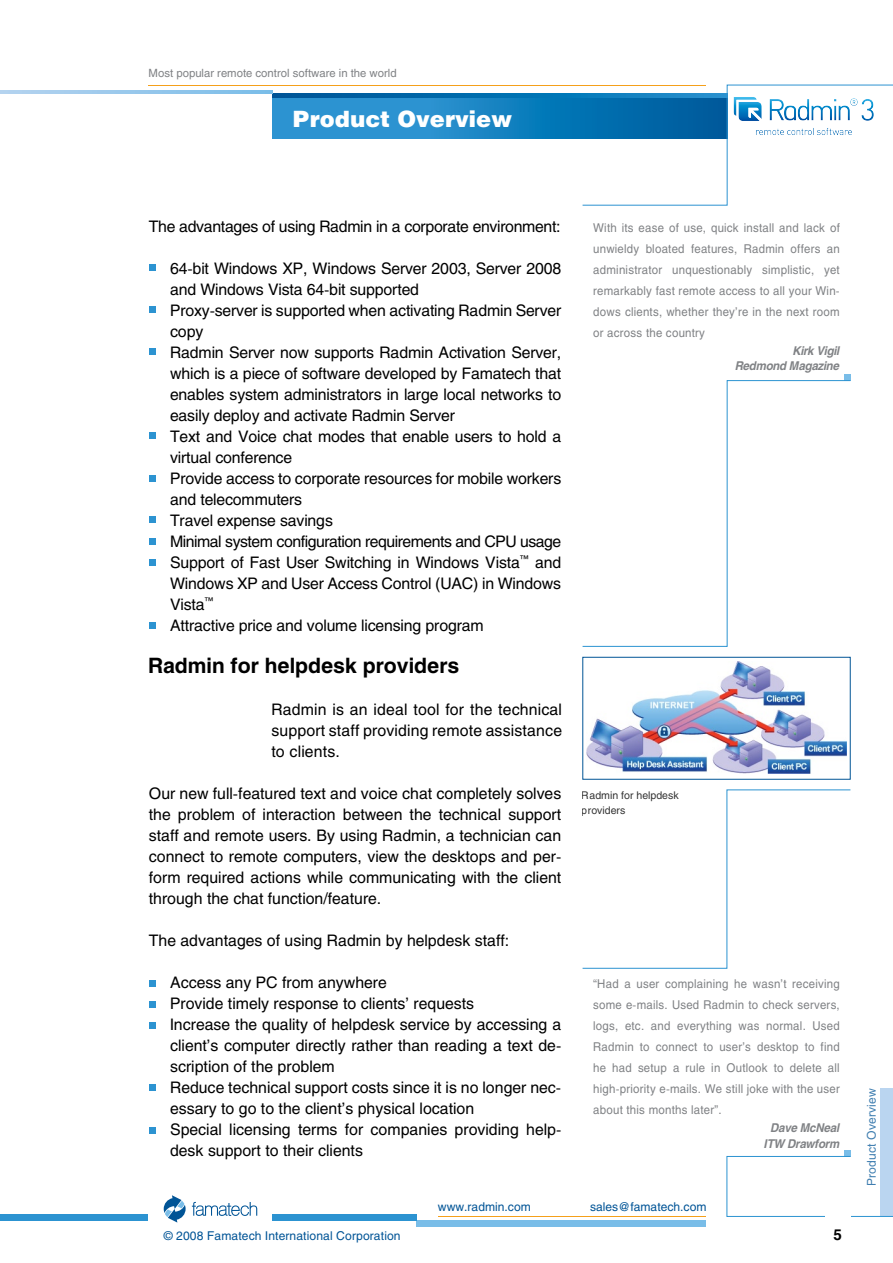
<style>
.page{position:relative;width:893px;height:1263px;background:#fff}
.page>*{position:absolute;margin:0;border:0;box-sizing:border-box;transform-origin:0 0}
.t1{font:900 22.5px "Helios";color:#fff}
.t2{font:700 21px "Helios";color:#000}
.t3{font:15.75px/21px "Helios";letter-spacing:-.01em;color:#000}
.t4{font:700 15px "Helios";color:#000}
.t5{font:12px/21px "Helios";letter-spacing:.02em;color:#808285;text-align:justify;scale:.95 1}
.t6{font:12px "Helios";letter-spacing:.01em;color:#005496}
.t7{font:italic 700 12px/15px "Helios";letter-spacing:-.02em;color:#808285;text-align:right;scale:.95 1}
.t8{font:11.25px "Helios";color:#808285}
.t9{font:10.5px/15px "Helios";color:#000}
</style>
<div class="page">
<div style="left:417px;top:1220px;width:289px;height:7px;background:#79bde8"></div>
<div style="left:880px;top:1089px;width:13px;height:127px;background:#bad5f0"></div>
<div style="left:0;top:1214px;width:417px;height:6px;background:#2c93d1"></div>
<hr style="left:438px;top:1216px;width:268px;height:1px;background:#f5a01a">
<div style="left:149px;top:1206px;width:123px;height:31px;background:#fff"></div>
<svg style="left:192px;top:1202px;width:65px;height:14px"></svg>
<svg style="left:164px;top:1195px;width:22px;height:27px"></svg>
<svg style="left:272px;top:98px;width:310px;height:40px;background:#1f8ac8"></svg>
<svg style="left:272px;top:94px;width:310px;height:4px"></svg>
<svg style="left:582px;top:85px;width:311px;height:121px"></svg>
<hr style="left:149px;top:85px;width:557px;height:1px;background:#f5a01a">
<svg style="left:0;top:90px;width:272px;height:4px"></svg>
<img style="left:734px;top:96px;width:140px;height:39px">
<svg style="left:844px;top:374px;width:6px;height:6px"></svg>
<svg style="left:582px;top:789px;width:269px;height:180px"></svg>
<div style="left:149px;top:264px;width:6px;height:7px;background:#2c93d1"></div>
<img style="left:587px;top:662px;width:259px;height:112px">
<div style="left:583px;top:657px;width:267px;height:122px;border:1px solid #005496"></div>
<div style="left:149px;top:306px;width:6px;height:7px;background:#2c93d1"></div>
<div style="left:149px;top:348px;width:6px;height:7px;background:#2c93d1"></div>
<svg style="left:149px;top:433px;width:6px;height:6px"></svg>
<svg style="left:149px;top:475px;width:6px;height:6px"></svg>
<svg style="left:149px;top:539px;width:6px;height:6px"></svg>
<div style="left:149px;top:516px;width:6px;height:7px;background:#2c93d1"></div>
<svg style="left:582px;top:380px;width:269px;height:267px"></svg>
<svg style="left:726px;top:1150px;width:167px;height:67px"></svg>
<div style="left:825px;top:1213px;width:25px;height:6px;background:#fff"></div>
<svg style="left:149px;top:981px;width:6px;height:6px"></svg>
<svg style="left:149px;top:1002px;width:6px;height:6px"></svg>
<svg style="left:149px;top:1023px;width:6px;height:6px"></svg>
<div style="left:149px;top:1084px;width:6px;height:7px;background:#2c93d1"></div>
<div style="left:149px;top:1127px;width:6px;height:7px;background:#2c93d1"></div>
<svg style="left:149px;top:559px;width:6px;height:6px"></svg>
<svg style="left:149px;top:622px;width:6px;height:6px"></svg>
<p class="t8" style="left:149px;top:66px;width:250px">Most popular remote control software in the world</p>
<h1 class="t1" style="left:293px;top:104px;width:221px">Product Overview</h1>
<p class="t3" style="left:149px;top:215px;width:413px">The advantages of using Radmin in a corporate environment:</p>
<p class="t3" style="left:170px;top:257px;width:393px">64-bit Windows XP, Windows Server 2003, Server 2008 and Windows Vista 64-bit supported<br>Proxy-server is supported when activating Radmin Server copy<br>Radmin Server now supports Radmin Activation Server, which is a piece of software developed by Famatech that enables system administrators in large local networks to easily deploy and activate Radmin Server<br>Text and Voice chat modes that enable users to hold a virtual conference<br>Provide access to corporate resources for mobile workers and telecommuters<br>Travel expense savings<br>Minimal system configuration requirements and CPU usage Support of Fast User Switching in Windows Vista<sup>™</sup> and Windows XP and User Access Control (UAC) in Windows Vista<sup>™<br></sup>Attractive price and volume licensing program</p>
<h2 class="t2" style="left:148px;top:653px;width:313px">Radmin for helpdesk providers</h2>
<p class="t3" style="left:271px;top:698px;width:292px;text-align:justify">Radmin is an ideal tool for the technical support staff providing remote assistance to clients.</p>
<p class="t5" style="left:593px;top:217px;width:261px">With its ease of use, quick install and lack of unwieldy bloated features, Radmin offers an administrator unquestionably simplistic, yet remarkably fast remote access to all your Win&shy;dows clients, whether they’re in the next room or across the country</p>
<p class="t7" style="left:735px;top:343px;width:111px">Kirk Vigil<br>Redmond Magazine</p>
<p class="t3" style="left:149px;top:782px;width:414px;text-align:justify">Our new full-featured text and voice chat completely solves the problem of interaction between the technical support staff and remote users. By using Radmin, a technician can connect to remote computers, view the desktops and per&shy;form required actions while communicating with the client through the chat function/feature.</p>
<p class="t3" style="left:149px;top:929px;width:362px">The advantages of using Radmin by helpdesk staff:</p>
<p class="t3" style="left:170px;top:971px;width:393px">Access any PC from anywhere<br>Provide timely response to clients’ requests<br>Increase the quality of helpdesk service by accessing a client’s computer directly rather than reading a text de&shy;scription of the problem<br>Reduce technical support costs since it is no longer nec&shy;essary to go to the client’s physical location<br>Special licensing terms for companies providing help&shy;desk support to their clients</p>
<p class="t5" style="left:593px;top:973px;width:261px">“Had a user complaining he wasn’t receiving some e-mails. Used Radmin to check servers, logs, etc. and everything was normal. Used Radmin to connect to user’s desktop to find he had setup a rule in Outlook to delete all high-priority e-mails. We still joke with the user about this months later”.</p>
<p class="t9" style="left:582px;top:787px;width:98px">Radmin for helpdesk providers</p>
<p class="t7" style="left:764px;top:1119px;width:81px;line-height:16.5px;text-align:center">Dave McNeal<br>ITW Drawform</p>
<p class="t6" style="left:438px;top:1199px;width:94px">www.radmin.com</p>
<p class="t6" style="left:590px;top:1199px;width:118px">sales@famatech.com</p>
<p class="t6" style="left:164px;top:1228px;width:238px">© 2008 Famatech International Corporation</p>
<p class="t4" style="left:833px;top:1225px;width:10px">5</p>
<p class="t6" style="left:864px;top:1186px;width:99px;rotate:-90deg">Product Overview</p>
</div>
